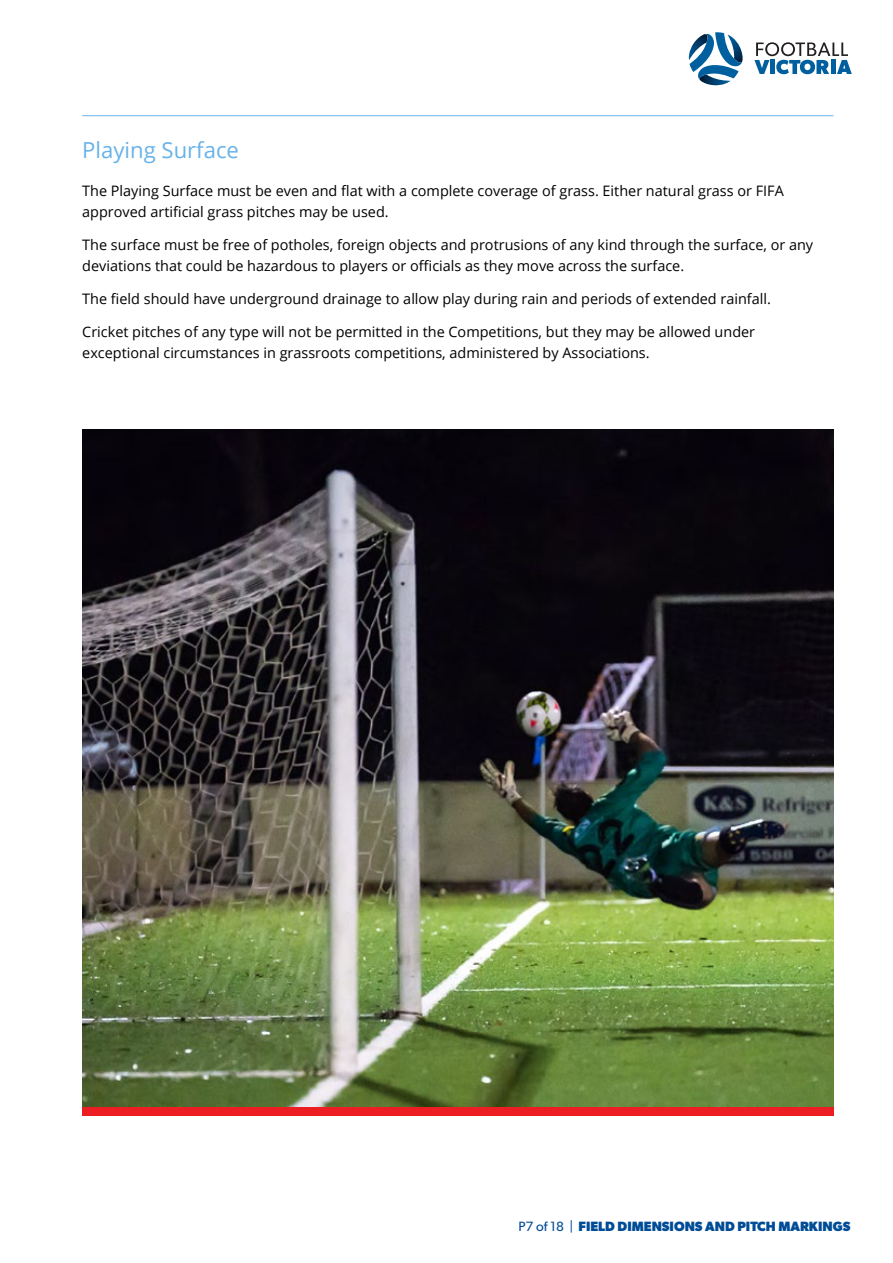
<style>
.page{position:relative;width:893px;height:1263px;background:#fff}
.page>*{position:absolute;margin:0;border:0;box-sizing:border-box;transform-origin:0 0}
.t1{font:22.05px "Open Sans";color:#68b2e8}
.t2{font:14.4px/20.7px "Open Sans";color:#000}
.t3{font:700 13.5px "Gibson";color:#004c97}
.s1{font-weight:400}
</style>
<div class="page">
<svg style="left:754px;top:42px;width:98px;height:32px"></svg>
<svg style="left:688px;top:32px;width:55px;height:54px"></svg>
<hr style="left:82px;top:115px;width:751px;height:1px;background:#68b2e8">
<img style="left:82px;top:429px;width:751px;height:679px">
<div style="left:82px;top:1108px;width:751px;height:8px;background:#ed1d24"></div>
<h1 class="t1" style="left:82px;top:135px;width:158px">Playing Surface</h1>
<p class="t2" style="left:82px;top:180px;width:703px">The Playing Surface must be even and flat with a complete coverage of grass. Either natural grass or FIFA approved artificial grass pitches may be used.</p>
<p class="t2" style="left:82px;top:234px;width:732px">The surface must be free of potholes, foreign objects and protrusions of any kind through the surface, or any deviations that could be hazardous to players or officials as they move across the surface.</p>
<p class="t2" style="left:82px;top:288px;width:690px">The field should have underground drainage to allow play during rain and periods of extended rainfall.</p>
<p class="t2" style="left:82px;top:321px;width:674px">Cricket pitches of any type will not be permitted in the Competitions, but they may be allowed under exceptional circumstances in grassroots competitions, administered by Associations.</p>
<p class="t3" style="left:518px;top:1218px;width:334px"><span class="s1">P7 of 18 |</span> FIELD DIMENSIONS AND PITCH MARKINGS</p>
</div>
